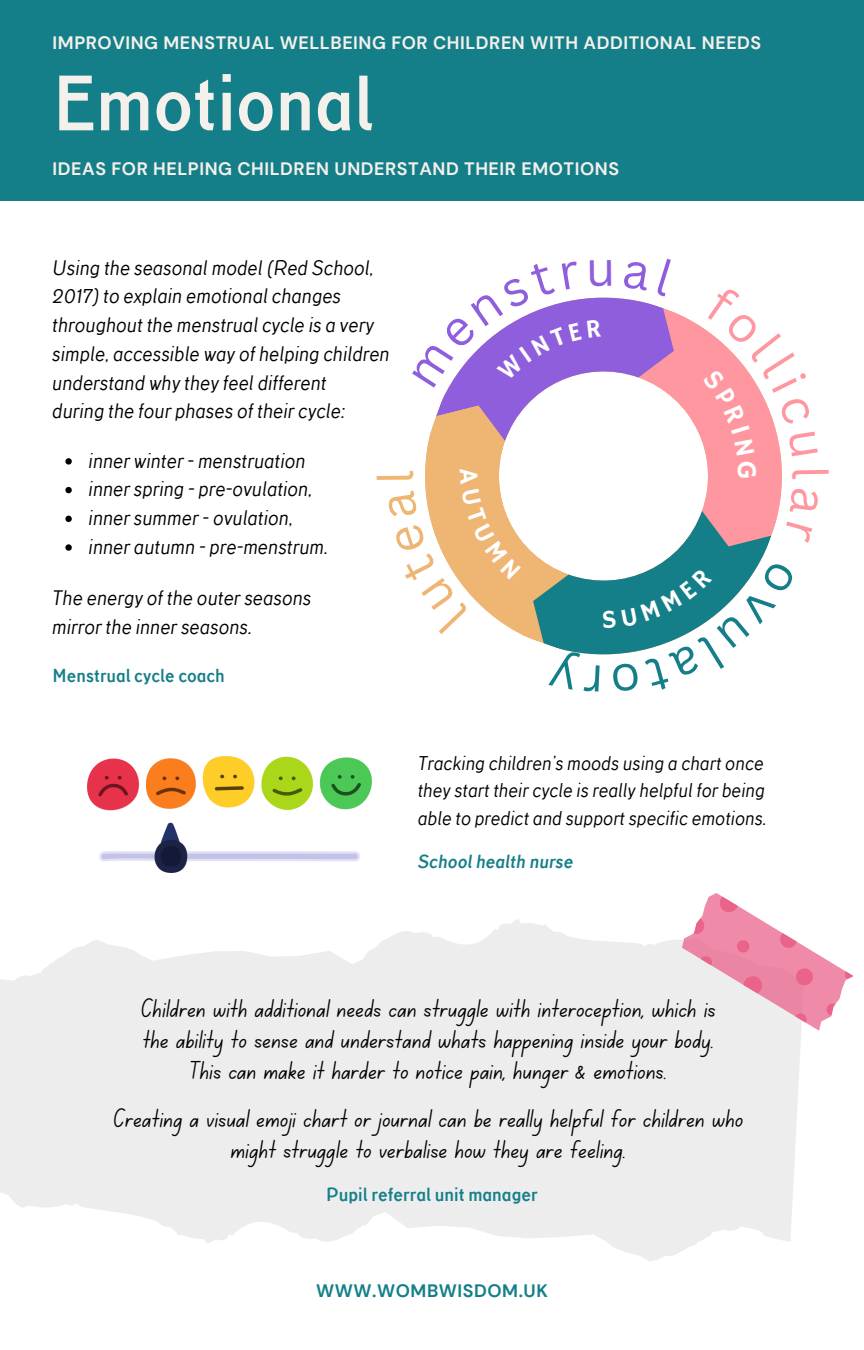
<style>
.page{position:relative;width:864px;height:1350px;background:#fff}
.page>*{position:absolute;margin:0;border:0;box-sizing:border-box;transform-origin:0 0}
.t1{font:700 78.08px "TT Corals";color:#f4f0eb}
.t2{font:48.38px "Canva Sans";color:#efb573}
.t3{font:26.1px/30.6px "Canva School Font";color:#000;text-align:center}
.t4{font:italic 21.38px/28.8px "TT Corals";color:#000}
.t5{font:italic 20.25px/27.4px "TT Corals";color:#000}
.t6{font:700 19.35px "TT Corals";color:#157f89}
.t7{font:italic 700 19.35px "TT Corals";color:#157f89}
.t8{font:700 19.12px "TT Corals";color:#157f89}
.t9{font:700 18px "DM Sans";letter-spacing:.03em;color:#f4f0eb}
.t10{font:700 18px "DM Sans";letter-spacing:.03em;color:#157f89}
</style>
<div class="page">
<div style="left:0;top:0;width:864px;height:201px;background:#157f89"></div>
<svg style="left:65px;top:458px;width:7px;height:7px"></svg>
<svg style="left:65px;top:487px;width:7px;height:6px"></svg>
<svg style="left:65px;top:516px;width:7px;height:6px"></svg>
<svg style="left:65px;top:544px;width:7px;height:7px"></svg>
<svg style="left:686px;top:318px;width:96px;height:215px;fill:#ff97a0"></svg>
<svg style="left:445px;top:297px;width:241px;height:115px"></svg>
<svg style="left:425px;top:393px;width:187px;height:75px"></svg>
<svg style="left:521px;top:468px;width:251px;height:177px"></svg>
<img style="left:88px;top:756px;width:283px;height:117px">
<svg style="left:0;top:919px;width:801px;height:343px;fill:#ededed"></svg>
<svg style="left:678px;top:893px;width:175px;height:139px"></svg>
<svg style="left:704px;top:318px;width:78px;height:45px"></svg>
<svg style="left:772px;top:372px;width:10px;height:54px"></svg>
<div style="left:703px;top:369px;width:52px;height:87px;background:#ff97a0"></div>
<svg style="left:738px;top:462px;width:19px;height:17px"></svg>
<svg style="left:445px;top:297px;width:166px;height:91px"></svg>
<svg style="left:425px;top:468px;width:96px;height:166px"></svg>
<svg style="left:548px;top:560px;width:224px;height:95px"></svg>
<p class="t9" style="left:53px;top:31px;width:710px">IMPROVING MENSTRUAL WELLBEING FOR CHILDREN WITH ADDITIONAL NEEDS</p>
<h1 class="t1" style="left:53px;top:56px;width:323px">Emotional</h1>
<p class="t9" style="left:53px;top:157px;width:568px">IDEAS FOR HELPING CHILDREN UNDERSTAND THEIR EMOTIONS</p>
<p class="t4" style="left:53px;top:253px;width:339px">Using the seasonal model (Red School, 2017) to explain emotional changes throughout the menstrual cycle is a very simple, accessible way of helping children understand why they feel different<br>during the four phases of their cycle:</p>
<h1 class="t4" style="left:89px;top:446px;width:241px">inner winter - menstruation inner spring - pre-ovulation, inner summer - ovulation, inner autumn - pre-menstrum.</h1>
<p class="t4" style="left:53px;top:584px;width:261px">The energy of the outer seasons mirror the inner seasons.</p>
<h2 class="t8" style="left:53px;top:663px;width:174px">Menstrual cycle coach</h2>
<h2 class="t2" style="left:362px;top:484px;width:16px;rotate:-90deg">l</h2>
<p class="t5" style="left:418px;top:750px;width:351px">Tracking children’s moods using a chart once they start their cycle is really helpful for being able to predict and support specific emotions.</p>
<p class="t7" style="left:418px;top:850px;width:157px">School health nurse</p>
<p class="t3" style="left:141px;top:997px;width:576px">Children with additional needs can struggle with interoception, which is the ability to sense and understand whats happening inside your body.<br>This can make it harder to notice pain, hunger &amp; emotions.</p>
<p class="t3" style="left:114px;top:1106px;width:631px">Creating a visual emoji chart or journal can be really helpful for children who might struggle to verbalise how they are feeling.</p>
<p class="t6" style="left:326px;top:1183px;width:213px">Pupil referral unit manager</p>
<p class="t10" style="left:316px;top:1279px;width:233px">WWW.WOMBWISDOM.UK</p>
</div>
